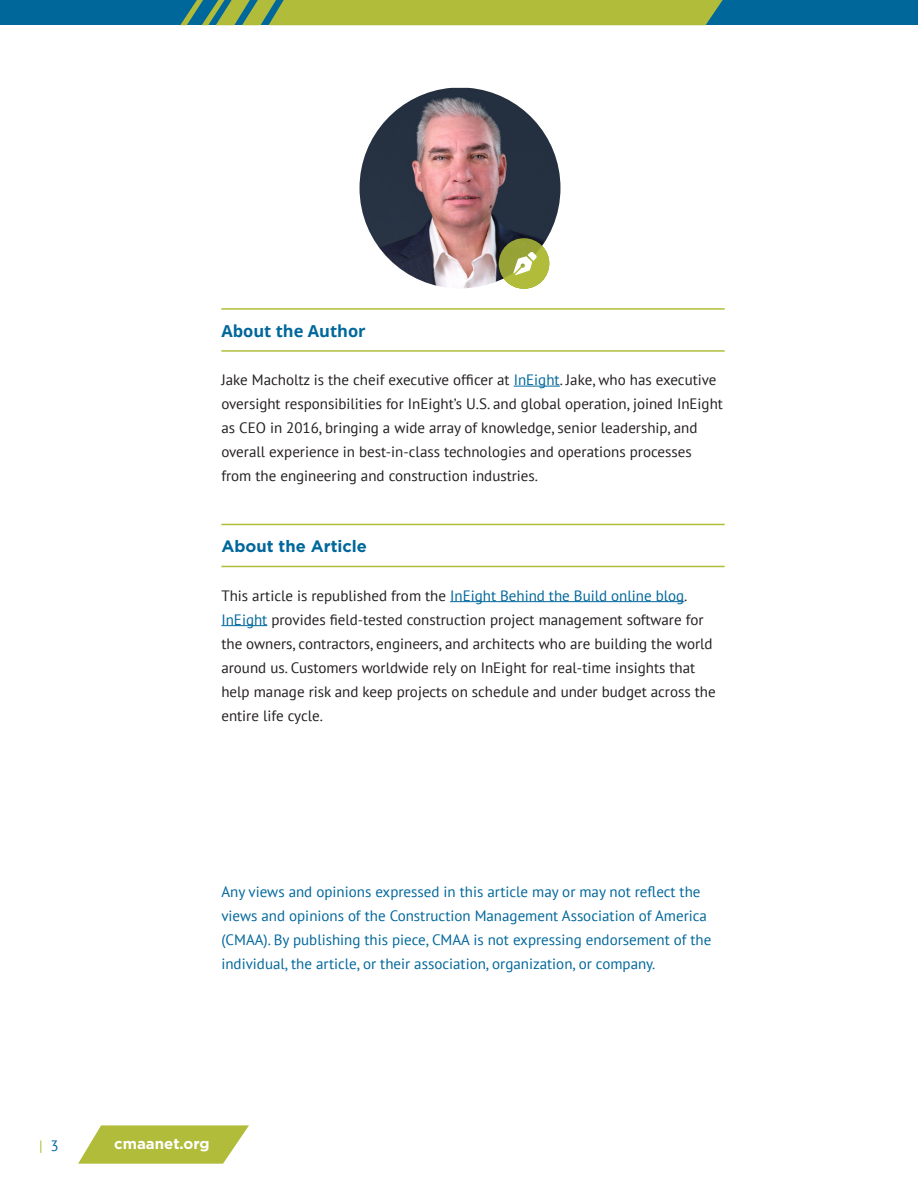
<style>
.page{position:relative;width:918px;height:1188px;background:#fff}
.page>*{position:absolute;margin:0;border:0;box-sizing:border-box;transform-origin:0 0}
.Heading_2{font:700 16.5px "Gotham";color:#00679b}
.Heading_2-2{font:700 16.5px "Open Sans";color:#00679b}
.BodyText{font:15px/24px "PT Sans";color:#231f20}
.Heading_4{font:15px/24px "PT Sans";color:#00679b}
.t1{font:700 15px "Gotham";color:#fff}
.t2{font:15px "PT Sans";color:#b0bc3a}
.s1{color:#00679b}
</style>
<div class="page">
<svg style="left:78px;top:1125px;width:171px;height:39px;background:#bcc659"></svg>
<div style="left:0;top:0;width:918px;height:25px;background:#00679b"></div>
<svg style="left:180px;top:0;width:543px;height:25px;background:#9db343"></svg>
<hr style="left:221px;top:308px;width:504px;height:2px;background:#b0bc3a">
<hr style="left:221px;top:350px;width:504px;height:2px;background:#b0bc3a">
<hr style="left:514px;top:386px;width:46px;height:1px;background:#00679b">
<hr style="left:221px;top:524px;width:504px;height:1px;background:#b0bc3a">
<hr style="left:221px;top:566px;width:504px;height:1px;background:#b0bc3a">
<hr style="left:450px;top:601px;width:234px;height:1px;background:#00679b">
<hr style="left:221px;top:625px;width:46px;height:1px;background:#00679b">
<img style="left:360px;top:88px;width:200px;height:200px">
<svg style="left:499px;top:238px;width:50px;height:51px"></svg>
<svg style="left:504px;top:246px;width:45px;height:43px"></svg>
<p class="Heading_2-2" style="left:221px;top:319px;width:146px">About the Author</p>
<p class="BodyText" style="left:221px;top:367px;width:503px">Jake Macholtz is the cheif executive officer at <span class="s1">InEight</span>. Jake, who has executive oversight responsibilities for InEight’s U.S. and global operation, joined InEight as CEO in 2016, bringing a wide array of knowledge, senior leadership, and overall experience in best-in-class technologies and operations processes from the engineering and construction industries.</p>
<p class="Heading_2" style="left:221px;top:535px;width:147px">About the Article</p>
<p class="BodyText" style="left:221px;top:583px;width:496px">This article is republished from the <span class="s1">InEight Behind the Build online blog</span>.<br><span class="s1">InEight</span> provides field-tested construction project management software for the owners, contractors, engineers, and architects who are building the world around us. Customers worldwide rely on InEight for real-time insights that help manage risk and keep projects on schedule and under budget across the entire life cycle.</p>
<p class="Heading_4" style="left:221px;top:879px;width:492px">Any views and opinions expressed in this article may or may not reflect the views and opinions of the Construction Management Association of America (CMAA). By publishing this piece, CMAA is not expressing endorsement of the individual, the article, or their association, organization, or company.</p>
<p class="t2" style="left:39px;top:1136px;width:21px">| <span class="s1">3</span></p>
<p class="t1" style="left:114px;top:1134px;width:97px">cmaanet.org</p>
</div>
